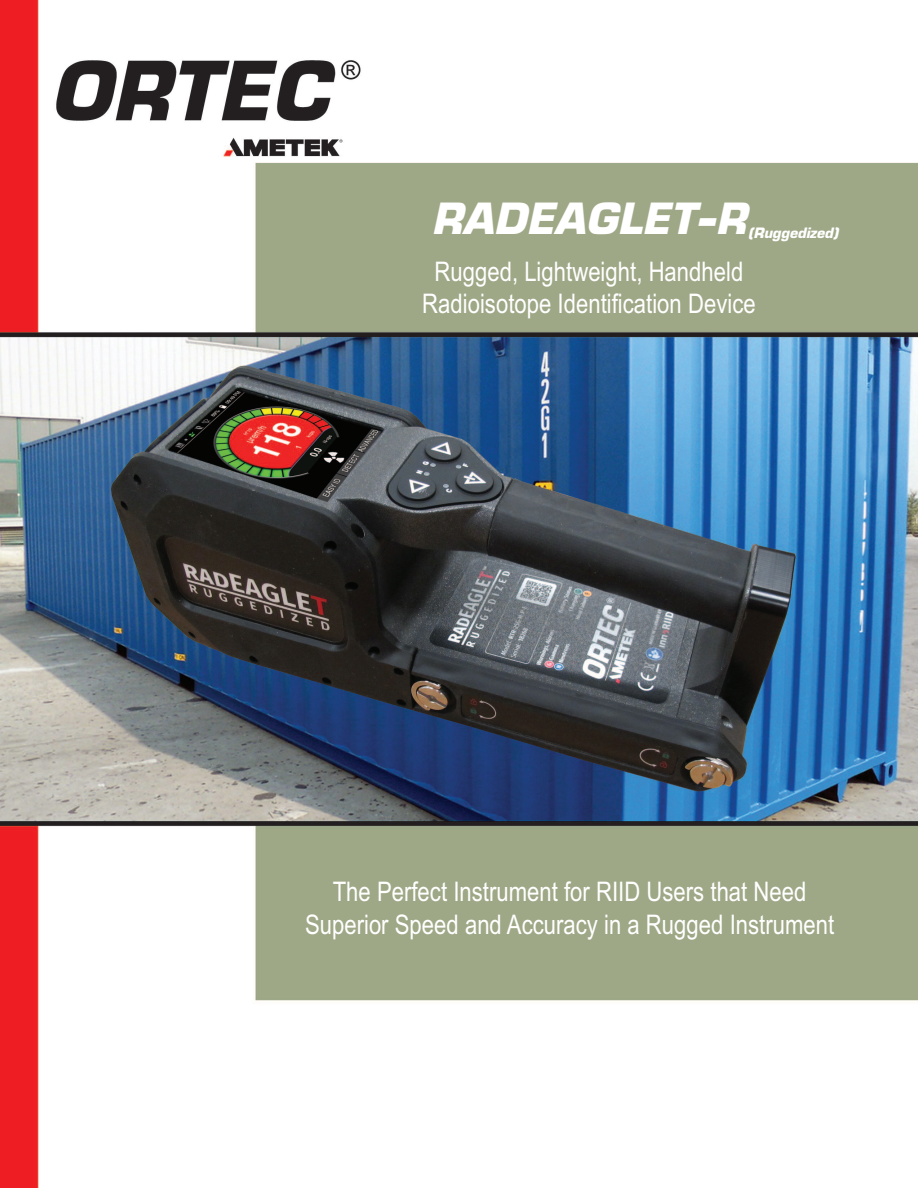
<style>
.page{position:relative;width:918px;height:1188px;background:#fff}
.page>*{position:absolute;margin:0;border:0;box-sizing:border-box;transform-origin:0 0}
.t1{font:45px "EGG Eurostile";color:#fff}
.t2{font:27px/32.4px "Arial Narrow";color:#fff;text-align:center}
.t3{font:15px "EGG Eurostile";color:#fff}
</style>
<div class="page">
<img style="left:0;top:0;width:918px;height:1188px">
<h1 class="t1" style="left:431px;top:192px;width:317px">RADEAGLET-R</h1>
<p class="t2" style="left:422px;top:255px;width:335px">Rugged, Lightweight, Handheld<br>Radioisotope Identification Device</p>
<p class="t3" style="left:748px;top:224px;width:92px">(Ruggedized)</p>
<p class="t2" style="left:305px;top:876px;width:531px">The Perfect Instrument for RIID Users that Need<br>Superior Speed and Accuracy in a Rugged Instrument</p>
</div>
